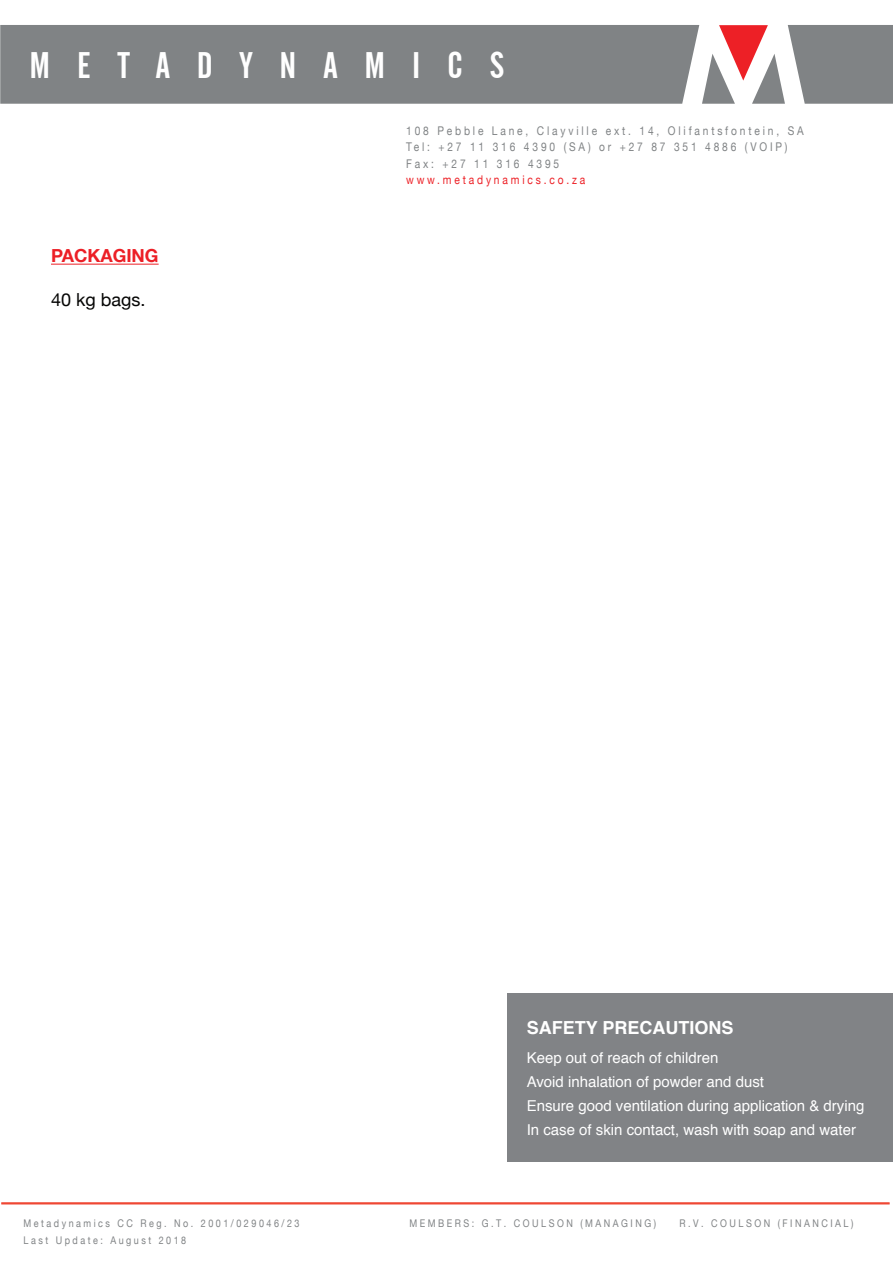
<style>
.page{position:relative;width:893px;height:1263px;background:#fff}
.page>*{position:absolute;margin:0;border:0;box-sizing:border-box;transform-origin:0 0}
.t1{font:36.9px "Alternate Gothic No 2 BT";letter-spacing:.735em;color:#fff}
.t2{font:700 18px "Helvetica";color:#fff}
.t3{font:700 18px "Helvetica Neue";color:#ec1f26}
.t4{font:18px "Helvetica Neue";color:#050504}
.t5{font:15px/24px "Helvetica";color:#fff}
.t6{font:12px/16.5px "Helvetica Neue";letter-spacing:.28em;color:#808385;scale:.85 1}
.t7{font:12px "Helvetica Neue";letter-spacing:.28em;color:#ed2026;scale:.85 1}
.t8{font:10.65px/16.5px "Helvetica Neue";letter-spacing:.28em;color:#808385;scale:.85 1}
</style>
<div class="page">
<hr style="left:51px;top:264px;width:108px;height:1px;background:#ec1f26">
<div style="left:507px;top:993px;width:386px;height:168px;background:#818386"></div>
<svg style="left:0;top:25px;width:893px;height:79px;background:#888a8c"></svg>
<svg style="left:719px;top:25px;width:49px;height:56px"></svg>
<hr style="left:1px;top:1202px;width:889px;height:2px;background:#ef4734">
<h1 class="t1" style="left:30px;top:45px;width:476px">METADYNAMICS</h1>
<p class="t3" style="left:51px;top:242px;width:109px">PACKAGING</p>
<p class="t4" style="left:51px;top:286px;width:96px">40 kg bags.</p>
<p class="t6" style="left:406px;top:123px;width:469px">108 Pebble Lane, Clayville ext. 14, Olifantsfontein, SA<br>Tel: +27 11 316 4390 (SA) or +27 87 351 4886 (VOIP)<br>Fax: +27 11 316 4395</p>
<p class="t7" style="left:406px;top:171px;width:212px">www.metadynamics.co.za</p>
<p class="t2" style="left:527px;top:1013px;width:208px">SAFETY PRECAUTIONS</p>
<p class="t5" style="left:527px;top:1046px;width:339px">Keep out of reach of children<br>Avoid inhalation of powder and dust<br>Ensure good ventilation during application &amp; drying In case of skin contact, wash with soap and water</p>
<p class="t8" style="left:24px;top:1216px;width:326px">Metadynamics CC Reg. No. 2001/029046/23<br>Last Update: August 2018</p>
<p class="t8" style="left:409px;top:1215px;width:292px">MEMBERS: G.T. COULSON (MANAGING)</p>
<p class="t8" style="left:679px;top:1215px;width:206px">R.V. COULSON (FINANCIAL)</p>
</div>
